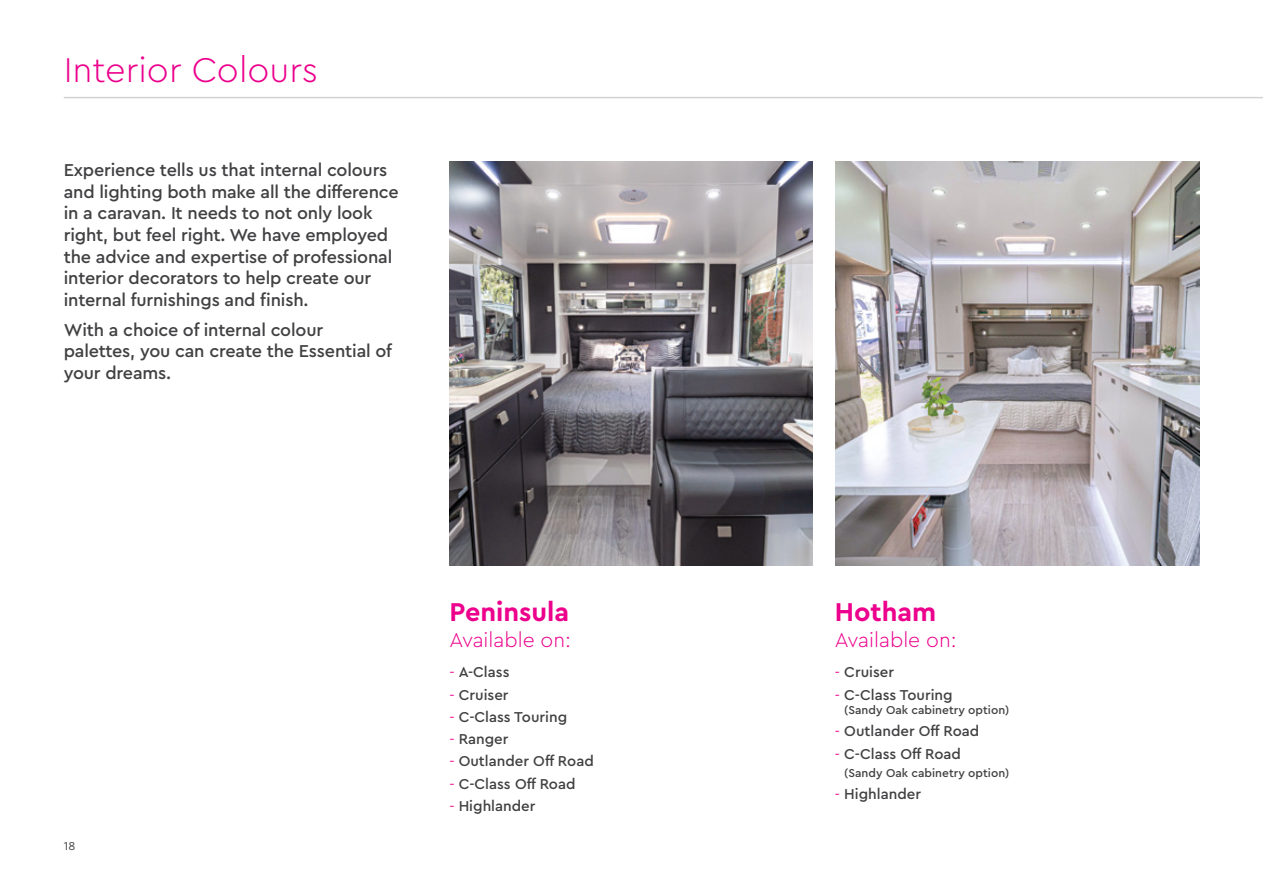
<style>
.page{position:relative;width:1263px;height:893px;background:#fff}
.page>*{position:absolute;margin:0;border:0;box-sizing:border-box;transform-origin:0 0}
.t1{font:300 36px "Cera Pro";color:#ec008c}
.t2{font:700 27px "Cera Pro";color:#ec008c}
.t3{font:300 21px "Cera Pro";color:#ec008c}
.t4{font:500 18px/21.6px "Cera Pro";letter-spacing:-.01em;color:#414042}
.t5{font:500 15px "Cera Pro";color:#414042}
.t6{font:500 12px "Cera Pro";color:#414042}
.t7{font:12px "Cera Pro";color:#414042}
.s1{font-weight:400;color:#ec008c}
</style>
<div class="page">
<hr style="left:64px;top:97px;width:1199px;height:1px;background:#d1d3d4">
<img style="left:449px;top:162px;width:364px;height:404px">
<img style="left:836px;top:162px;width:363px;height:404px">
<h1 class="t1" style="left:64px;top:46px;width:256px">Interior Colours</h1>
<p class="t4" style="left:64px;top:159px;width:336px">Experience tells us that internal colours and lighting both make all the difference in a caravan. It needs to not only look right, but feel right. We have employed the advice and expertise of professional interior decorators to help create our internal furnishings and finish.</p>
<p class="t4" style="left:64px;top:318px;width:330px">With a choice of internal colour palettes, you can create the Essential of your dreams.</p>
<p class="t7" style="left:64px;top:838px;width:13px">18</p>
<h2 class="t2" style="left:449px;top:594px;width:121px">Peninsula</h2>
<p class="t3" style="left:449px;top:626px;width:123px">Available on:</p>
<p class="t5" style="left:449px;top:662px;width:62px"><span class="s1">-</span> A-Class</p>
<p class="t5" style="left:449px;top:685px;width:61px"><span class="s1">-</span> Cruiser</p>
<p class="t5" style="left:449px;top:707px;width:119px"><span class="s1">-</span> C-Class Touring</p>
<p class="t5" style="left:449px;top:729px;width:61px"><span class="s1">-</span> Ranger</p>
<p class="t5" style="left:449px;top:751px;width:146px"><span class="s1">-</span> Outlander Off Road</p>
<p class="t5" style="left:449px;top:774px;width:128px"><span class="s1">-</span> C-Class Off Road</p>
<p class="t5" style="left:449px;top:796px;width:88px"><span class="s1">-</span> Highlander</p>
<h2 class="t2" style="left:835px;top:594px;width:103px">Hotham</h2>
<p class="t3" style="left:835px;top:626px;width:123px">Available on:</p>
<p class="t5" style="left:835px;top:662px;width:61px"><span class="s1">-</span> Cruiser</p>
<p class="t5" style="left:835px;top:685px;width:119px"><span class="s1">-</span> C-Class Touring</p>
<p class="t6" style="left:844px;top:702px;width:167px">(Sandy Oak cabinetry option)</p>
<p class="t5" style="left:835px;top:721px;width:146px"><span class="s1">-</span> Outlander Off Road</p>
<p class="t5" style="left:835px;top:743px;width:128px"><span class="s1">-</span> C-Class Off Road</p>
<p class="t6" style="left:844px;top:764px;width:167px">(Sandy Oak cabinetry option)</p>
<p class="t5" style="left:835px;top:784px;width:88px"><span class="s1">-</span> Highlander</p>
</div>
